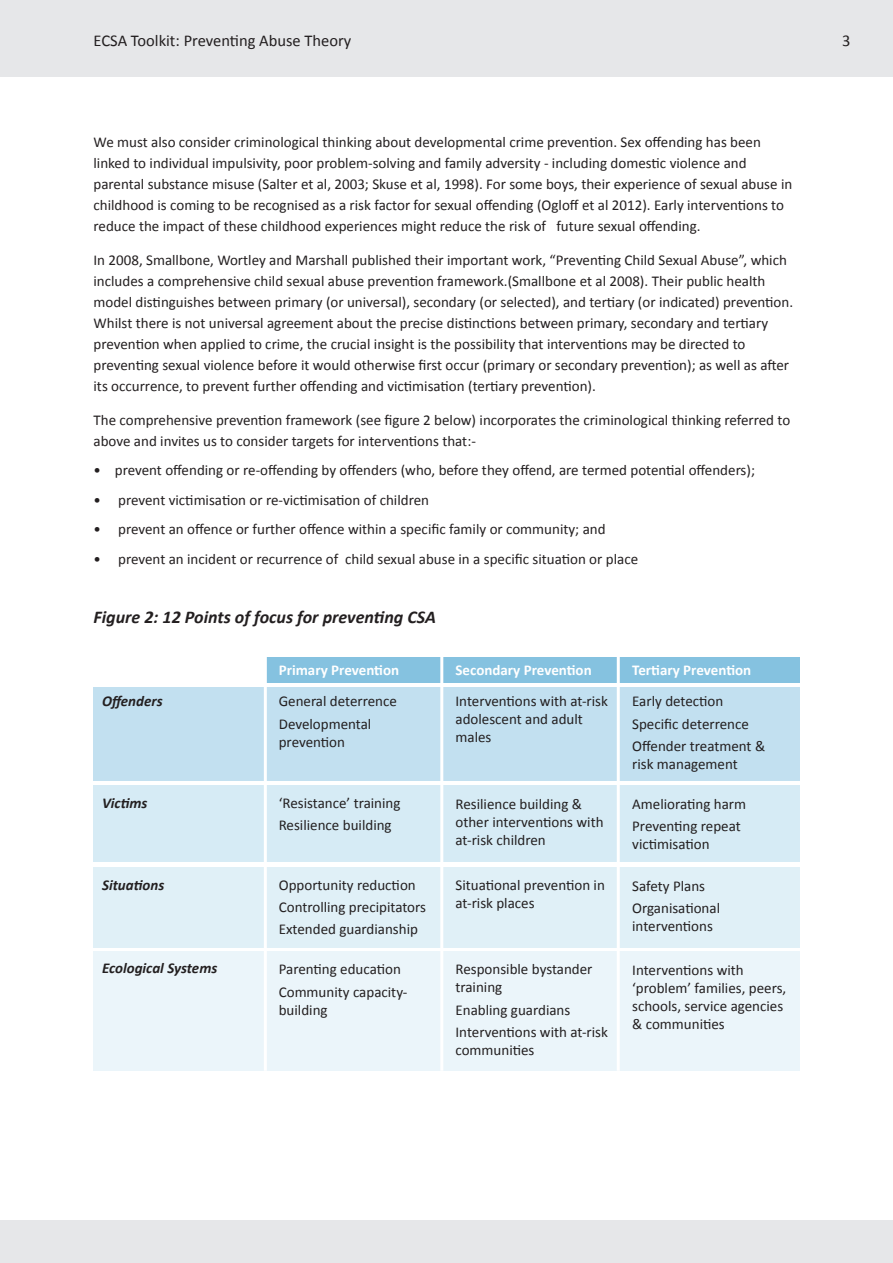
<style>
.page{position:relative;width:893px;height:1263px;background:#fff}
.page>*{position:absolute;margin:0;border:0;box-sizing:border-box;transform-origin:0 0}
.Body_Copy{font:italic 700 18px "Calibri";color:#231f20}
.t1{font:16.5px "Calibri";color:#231f20}
.Body_Copy-2{font:15px/18px "Calibri";color:#231f20}
.t2{font:700 15px "Calibri";color:#fff}
.t3{font:italic 700 15px "Calibri";color:#231f20}
</style>
<div class="page">
<div style="left:0;top:0;width:893px;height:77px;background:#e6e7e9"></div>
<div style="left:93px;top:687px;width:706px;height:93px;background:#c2e0f0"></div>
<div style="left:93px;top:785px;width:706px;height:76px;background:#d6ebf5"></div>
<div style="left:93px;top:867px;width:706px;height:80px;background:#e0f0f7"></div>
<div style="left:93px;top:952px;width:706px;height:119px;background:#ebf5fa"></div>
<div style="left:265px;top:657px;width:534px;height:26px;background:#85c2e0"></div>
<div style="left:0;top:1220px;width:893px;height:43px;background:#e6e7e9"></div>
<hr style="left:264px;top:650px;width:3px;height:421px;background:#fff">
<hr style="left:440px;top:650px;width:3px;height:421px;background:#fff">
<hr style="left:617px;top:650px;width:3px;height:421px;background:#fff">
<p class="t1" style="left:94px;top:29px;width:259px">ECSA Toolkit: Preventing Abuse Theory</p>
<p class="t1" style="left:842px;top:29px;width:10px">3</p>
<p class="Body_Copy-2" style="left:94px;top:131px;width:700px;line-height:21px">We must also consider criminological thinking about developmental crime prevention. Sex offending has been linked to individual impulsivity, poor problem-solving and family adversity - including domestic violence and parental substance misuse (Salter et al, 2003; Skuse et al, 1998). For some boys, their experience of sexual abuse in childhood is coming to be recognised as a risk factor for sexual offending (Ogloff et al 2012). Early interventions to reduce the impact of these childhood experiences might reduce the risk of future sexual offending.</p>
<p class="Body_Copy-2" style="left:94px;top:249px;width:701px;line-height:21px">In 2008, Smallbone, Wortley and Marshall published their important work, “Preventing Child Sexual Abuse”, which includes a comprehensive child sexual abuse prevention framework.(Smallbone et al 2008). Their public health model distinguishes between primary (or universal), secondary (or selected), and tertiary (or indicated) prevention.<br>Whilst there is not universal agreement about the precise distinctions between primary, secondary and tertiary prevention when applied to crime, the crucial insight is the possibility that interventions may be directed to preventing sexual violence before it would otherwise first occur (primary or secondary prevention); as well as after its occurrence, to prevent further offending and victimisation (tertiary prevention).</p>
<p class="Body_Copy-2" style="left:94px;top:409px;width:698px;line-height:21px">The comprehensive prevention framework (see figure 2 below) incorporates the criminological thinking referred to above and invites us to consider targets for interventions that:-</p>
<p class="Body_Copy-2" style="left:94px;top:461px;width:663px">• prevent offending or re-offending by offenders (who, before they offend, are termed potential offenders);</p>
<p class="Body_Copy-2" style="left:94px;top:490px;width:337px">• prevent victimisation or re-victimisation of children</p>
<p class="Body_Copy-2" style="left:94px;top:520px;width:514px">• prevent an offence or further offence within a specific family or community; and</p>
<p class="Body_Copy-2" style="left:94px;top:549px;width:546px">• prevent an incident or recurrence of child sexual abuse in a specific situation or place</p>
<p class="Body_Copy" style="left:94px;top:604px;width:344px">Figure 2: 12 Points of focus for preventing CSA</p>
<p class="t3" style="left:102px;top:691px;width:62px">Offenders</p>
<p class="t3" style="left:102px;top:792px;width:47px">Victims</p>
<p class="t3" style="left:102px;top:874px;width:64px">Situations</p>
<p class="t3" style="left:102px;top:958px;width:117px">Ecological Systems</p>
<p class="t2" style="left:279px;top:660px;width:122px">Primary Prevention</p>
<p class="Body_Copy-2" style="left:279px;top:692px;width:120px">General deterrence</p>
<p class="Body_Copy-2" style="left:279px;top:714px;width:94px">Developmental prevention</p>
<p class="Body_Copy-2" style="left:279px;top:794px;width:123px">‘Resistance’ training</p>
<p class="Body_Copy-2" style="left:279px;top:816px;width:114px">Resilience building</p>
<p class="Body_Copy-2" style="left:279px;top:875px;width:138px">Opportunity reduction</p>
<p class="Body_Copy-2" style="left:279px;top:897px;width:149px">Controlling precipitators</p>
<p class="Body_Copy-2" style="left:279px;top:920px;width:141px">Extended guardianship</p>
<p class="Body_Copy-2" style="left:279px;top:960px;width:124px">Parenting education</p>
<p class="Body_Copy-2" style="left:279px;top:982px;width:130px">Community capacity&shy;building</p>
<p class="t2" style="left:455px;top:660px;width:138px">Secondary Prevention</p>
<p class="Body_Copy-2" style="left:455px;top:692px;width:154px">Interventions with at-risk adolescent and adult males</p>
<p class="Body_Copy-2" style="left:455px;top:795px;width:150px">Resilience building &amp; other interventions with at-risk children</p>
<p class="Body_Copy-2" style="left:455px;top:875px;width:151px">Situational prevention in at-risk places</p>
<p class="Body_Copy-2" style="left:455px;top:960px;width:139px">Responsible bystander training</p>
<p class="Body_Copy-2" style="left:455px;top:1000px;width:116px">Enabling guardians</p>
<p class="Body_Copy-2" style="left:455px;top:1022px;width:154px">Interventions with at-risk communities</p>
<p class="t2" style="left:632px;top:660px;width:121px">Tertiary Prevention</p>
<p class="Body_Copy-2" style="left:632px;top:692px;width:93px">Early detection</p>
<p class="Body_Copy-2" style="left:632px;top:714px;width:118px">Specific deterrence</p>
<p class="Body_Copy-2" style="left:632px;top:736px;width:135px">Offender treatment &amp; risk management</p>
<p class="Body_Copy-2" style="left:632px;top:795px;width:115px">Ameliorating harm</p>
<p class="Body_Copy-2" style="left:632px;top:817px;width:110px">Preventing repeat victimisation</p>
<p class="Body_Copy-2" style="left:632px;top:876px;width:74px">Safety Plans</p>
<p class="Body_Copy-2" style="left:632px;top:898px;width:89px">Organisational interventions</p>
<p class="Body_Copy-2" style="left:632px;top:961px;width:156px">Interventions with ‘problem’ families, peers, schools, service agencies &amp; communities</p>
</div>
